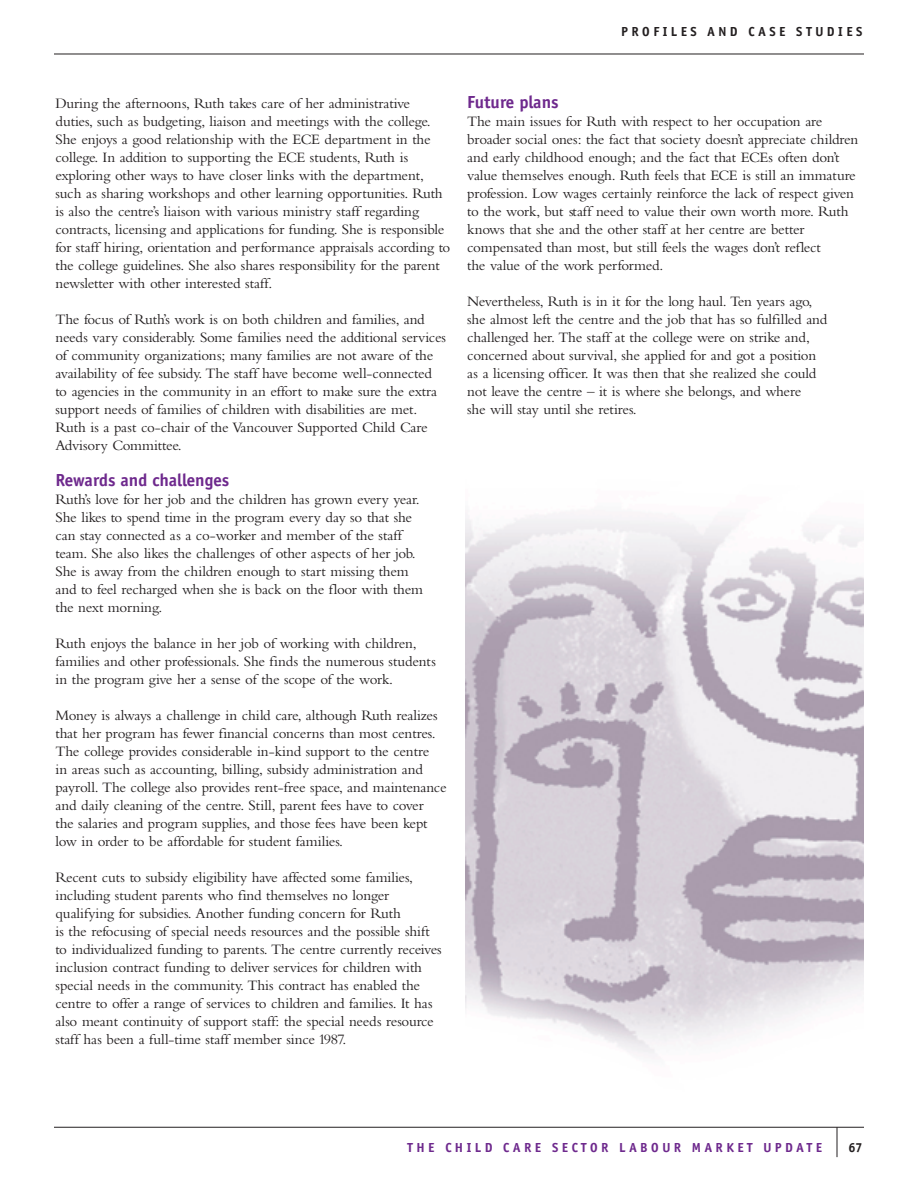
<style>
.page{position:relative;width:918px;height:1188px;background:#fff}
.page>*{position:absolute;margin:0;border:0;box-sizing:border-box;transform-origin:0 0}
.t1{font:700 18px "Officina Sans";color:#6e298d}
.t2{font:15px/18px "Bembo";letter-spacing:-.01em;color:#231f20}
.t3{font:700 13.5px "Officina Sans";letter-spacing:.26em;color:#6e298d}
.t4{font:700 13.5px "Officina Sans";letter-spacing:.26em;color:#231f20}
</style>
<div class="page">
<hr style="left:54px;top:54px;width:810px;height:1px;background:#231f20">
<hr style="left:54px;top:1127px;width:810px;height:1px;background:#231f20">
<hr style="left:837px;top:1127px;width:1px;height:30px;background:#231f20">
<img style="left:466px;top:512px;width:398px;height:547px">
<p class="t4" style="left:621px;top:26px;width:243px">PROFILES AND CASE STUDIES</p>
<p class="t2" style="left:56px;top:96px;width:396px">During the afternoons, Ruth takes care of her administrative duties, such as budgeting, liaison and meetings with the college.<br>She enjoys a good relationship with the ECE department in the college. In addition to supporting the ECE students, Ruth is exploring other ways to have closer links with the department, such as sharing workshops and other learning opportunities. Ruth is also the centre’s liaison with various ministry staff regarding contracts, licensing and applications for funding. She is responsible for staff hiring, orientation and performance appraisals according to the college guidelines. She also shares responsibility for the parent newsletter with other interested staff.</p>
<p class="t2" style="left:56px;top:312px;width:392px">The focus of Ruth’s work is on both children and families, and needs vary considerably. Some families need the additional services of community organizations; many families are not aware of the availability of fee subsidy. The staff have become well-connected to agencies in the community in an effort to make sure the extra support needs of families of children with disabilities are met.<br>Ruth is a past co-chair of the Vancouver Supported Child Care Advisory Committee.</p>
<p class="t1" style="left:56px;top:473px;width:175px">Rewards and challenges</p>
<p class="t2" style="left:56px;top:492px;width:369px">Ruth’s love for her job and the children has grown every year.<br>She likes to spend time in the program every day so that she can stay connected as a co-worker and member of the staff team. She also likes the challenges of other aspects of her job.<br>She is away from the children enough to start missing them and to feel recharged when she is back on the floor with them the next morning.</p>
<p class="t2" style="left:55px;top:636px;width:382px">Ruth enjoys the balance in her job of working with children, families and other professionals. She finds the numerous students in the program give her a sense of the scope of the work.</p>
<p class="t2" style="left:56px;top:708px;width:393px">Money is always a challenge in child care, although Ruth realizes that her program has fewer financial concerns than most centres.<br>The college provides considerable in-kind support to the centre<br>in areas such as accounting, billing, subsidy administration and payroll. The college also provides rent-free space, and maintenance and daily cleaning of the centre. Still, parent fees have to cover<br>the salaries and program supplies, and those fees have been kept low in order to be affordable for student families.</p>
<p class="t2" style="left:56px;top:870px;width:388px">Recent cuts to subsidy eligibility have affected some families, including student parents who find themselves no longer qualifying for subsidies. Another funding concern for Ruth<br>is the refocusing of special needs resources and the possible shift to individualized funding to parents. The centre currently receives inclusion contract funding to deliver services for children with special needs in the community. This contract has enabled the centre to offer a range of services to children and families. It has also meant continuity of support staff: the special needs resource staff has been a full-time staff member since 1987.</p>
<p class="t1" style="left:467px;top:95px;width:93px">Future plans</p>
<p class="t2" style="left:467px;top:114px;width:393px">The main issues for Ruth with respect to her occupation are broader social ones: the fact that society doesn’t appreciate children and early childhood enough; and the fact that ECEs often don’t value themselves enough. Ruth feels that ECE is still an immature profession. Low wages certainly reinforce the lack of respect given to the work, but staff need to value their own worth more. Ruth knows that she and the other staff at her centre are better compensated than most, but still feels the wages don’t reflect<br>the value of the work performed.</p>
<p class="t2" style="left:467px;top:294px;width:362px">Nevertheless, Ruth is in it for the long haul. Ten years ago, she almost left the centre and the job that has so fulfilled and challenged her. The staff at the college were on strike and, concerned about survival, she applied for and got a position as a licensing officer. It was then that she realized she could not leave the centre – it is where she belongs, and where<br>she will stay until she retires.</p>
<p class="t3" style="left:408px;top:1142px;width:416px">THE CHILD CARE SECTOR LABOUR MARKET UPDATE</p>
<p class="t4" style="left:848px;top:1142px;width:16px">67</p>
</div>
